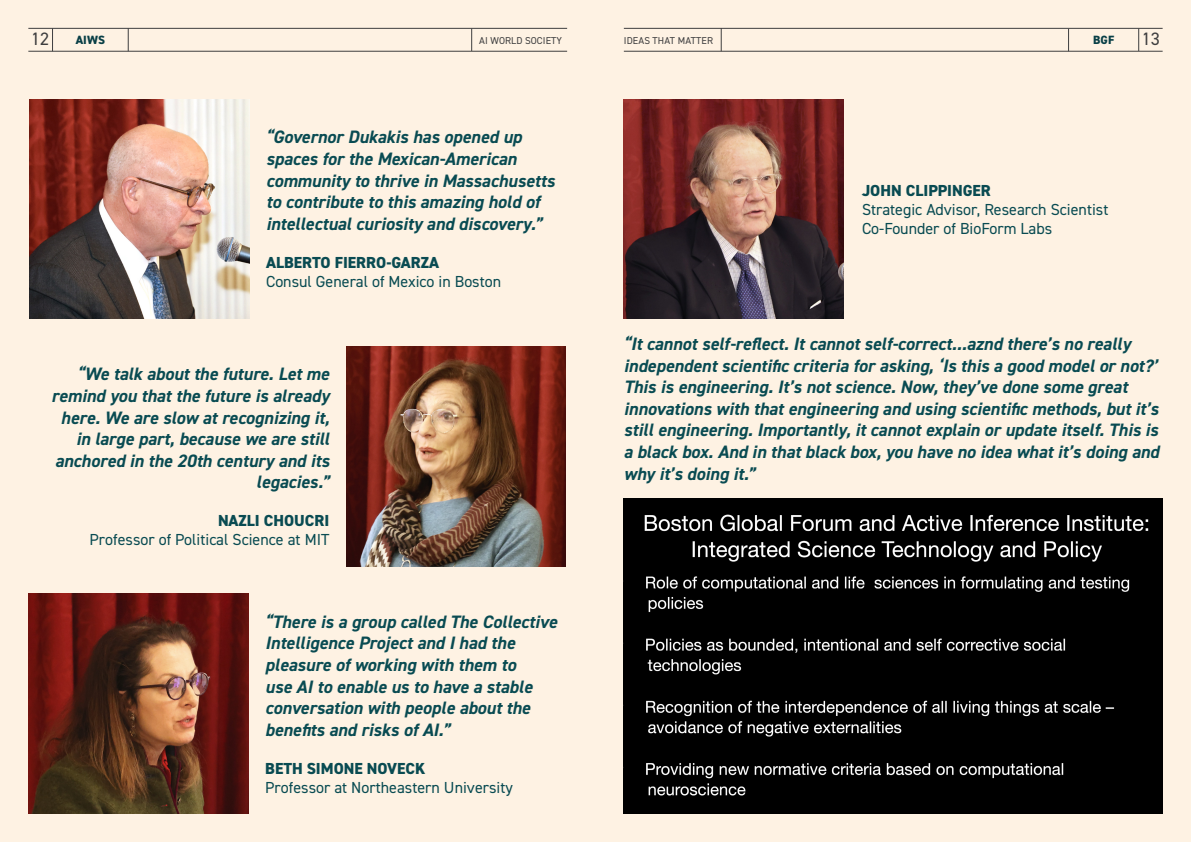
<style>
.page{position:relative;width:1191px;height:842px;background:#fef2e3}
.page>*{position:absolute;margin:0;border:0;box-sizing:border-box;transform-origin:0 0}
.t1{font:italic 700 18px/21.6px "DIN2014";color:#094b52}
.t2{font:18px "DIN2014";color:#3e3e3f}
.t3{font:16px/19px "DIN2014";color:#094b52}
.t4{font:800 12px "DIN2014";letter-spacing:.01em;color:#093f46}
.Right_top_page_title{font:10px "DIN2014";letter-spacing:.01em;color:#3e3e3f}
.s1{font-weight:800}
</style>
<div class="page">
<img style="left:346px;top:347px;width:220px;height:219px">
<img style="left:30px;top:99px;width:219px;height:220px">
<img style="left:29px;top:594px;width:219px;height:220px">
<img style="left:624px;top:99px;width:219px;height:220px">
<img style="left:624px;top:498px;width:538px;height:316px">
<hr style="left:28px;top:28px;width:539px;height:1px;background:#3e3e3f">
<hr style="left:624px;top:28px;width:538px;height:1px;background:#3e3e3f">
<svg style="left:52px;top:29px;width:1px;height:22px"></svg>
<svg style="left:1068px;top:29px;width:1px;height:22px"></svg>
<svg style="left:128px;top:28px;width:1px;height:23px"></svg>
<svg style="left:1138px;top:29px;width:1px;height:22px"></svg>
<svg style="left:471px;top:29px;width:1px;height:22px"></svg>
<svg style="left:721px;top:29px;width:1px;height:22px"></svg>
<hr style="left:624px;top:51px;width:538px;height:1px;background:#3e3e3f">
<hr style="left:28px;top:51px;width:539px;height:1px;background:#3e3e3f">
<p class="t2" style="left:31px;top:28px;width:19px">12</p>
<p class="t4" style="left:76px;top:32px;width:31px">AIWS</p>
<p class="Right_top_page_title" style="left:479px;top:34px;width:84px">AI WORLD SOCIETY</p>
<p class="Right_top_page_title" style="left:624px;top:34px;width:91px">IDEAS THAT MATTER</p>
<p class="t4" style="left:1093px;top:32px;width:23px">BGF</p>
<p class="t2" style="left:1141px;top:28px;width:19px">13</p>
<p class="t1" style="left:266px;top:126px;width:290px">“Governor Dukakis has opened up spaces for the Mexican-American community to thrive in Massachusetts to contribute to this amazing hold of intellectual curiosity and discovery.”</p>
<p class="t3" style="left:266px;top:253px;width:236px"><span class="s1">ALBERTO FIERRO-GARZA<br></span>Consul General of Mexico in Boston</p>
<p class="t1" style="left:51px;top:363px;width:279px;text-align:right">“We talk about the future. Let me remind you that the future is already here. We are slow at recognizing it, in large part, because we are still anchored in the 20th century and its legacies.”</p>
<p class="t3" style="left:90px;top:511px;width:241px;text-align:right"><span class="s1">NAZLI CHOUCRI<br></span>Professor of Political Science at MIT</p>
<p class="t1" style="left:265px;top:611px;width:293px">“There is a group called The Collective Intelligence Project and I had the pleasure of working with them to<br>use AI to enable us to have a stable conversation with people about the benefits and risks of AI.”</p>
<p class="t3" style="left:265px;top:758px;width:249px"><span class="s1">BETH SIMONE NOVECK<br></span>Professor at Northeastern University</p>
<p class="t3" style="left:862px;top:181px;width:248px"><span class="s1">JOHN CLIPPINGER<br></span>Strategic Advisor, Research Scientist<br>Co-Founder of BioForm Labs</p>
<p class="t1" style="left:624px;top:333px;width:537px">“It cannot self-reflect. It cannot self-correct...aznd there’s no really independent scientific criteria for asking, ‘Is this a good model or not?’ This is engineering. It’s not science. Now, they’ve done some great innovations with that engineering and using scientific methods, but it’s still engineering. Importantly, it cannot explain or update itself. This is a black box. And in that black box, you have no idea what it’s doing and why it’s doing it.”</p>
</div>
